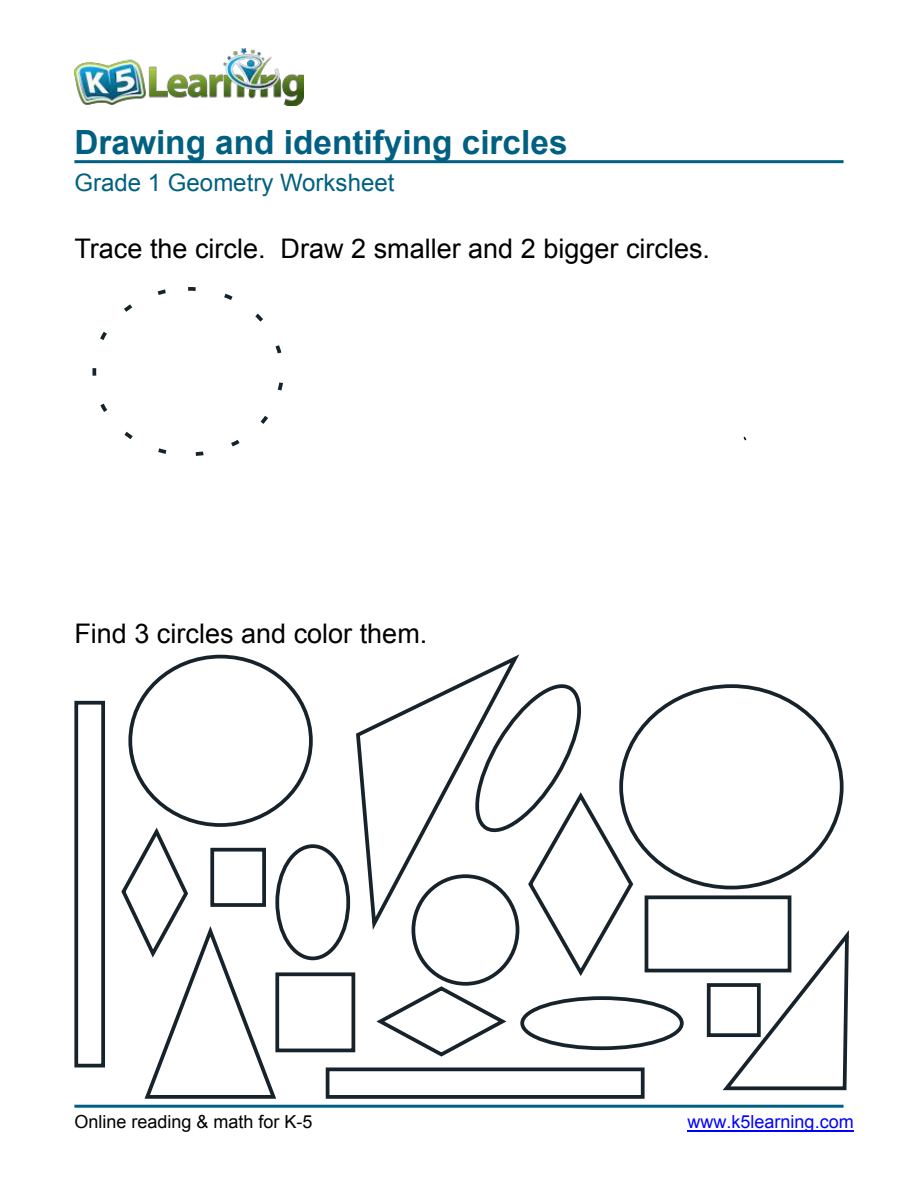
<style>
.page{position:relative;width:918px;height:1188px;background:#fff}
.page>*{position:absolute;margin:0;border:0;box-sizing:border-box;transform-origin:0 0}
.t1{font:700 33.3px "Arial";color:#006081}
.t2{font:27px "Arial";color:#000}
.t3{font:24px "Arial";color:#006081}
.t4{font:18px "Arial";color:#000}
.t5{font:18px "Arial";color:#00f}
</style>
<div class="page">
<img style="left:74px;top:49px;width:230px;height:57px">
<hr style="left:74px;top:160px;width:770px;height:3px;background:#006081">
<hr style="left:74px;top:1105px;width:770px;height:3px;background:#006081">
<hr style="left:687px;top:1130px;width:167px;height:2px;background:#00f">
<div style="left:92px;top:287px;width:192px;height:169px;background:#fff;border:4px dashed #17232b;border-radius:50%"></div>
<div style="left:128px;top:655px;width:185px;height:172px;background:#fff;border:4px solid #17232b;border-radius:50%"></div>
<div style="left:619px;top:684px;width:225px;height:205px;background:#fff;border:4px solid #17232b;border-radius:50%"></div>
<svg style="left:356px;top:654px;width:164px;height:265px"></svg>
<svg style="left:721px;top:924px;width:128px;height:167px"></svg>
<div style="left:275px;top:972px;width:80px;height:80px;background:#fff;border:4px solid #17232b"></div>
<div style="left:707px;top:983px;width:54px;height:54px;background:#fff;border:4px solid #17232b"></div>
<div style="left:326px;top:1067px;width:319px;height:32px;background:#fff;border:4px solid #17232b"></div>
<div style="left:74px;top:701px;width:31px;height:366px;background:#fff;border:4px solid #17232b"></div>
<div style="left:645px;top:895px;width:146px;height:77px;background:#fff;border:4px solid #17232b"></div>
<div style="left:275px;top:844px;width:75px;height:116px;background:#fff;border:4px solid #17232b;border-radius:50%"></div>
<svg style="left:520px;top:996px;width:164px;height:54px"></svg>
<svg style="left:372px;top:679px;width:263px;height:378px"></svg>
<svg style="left:121px;top:823px;width:158px;height:276px"></svg>
<p class="t1" style="left:74px;top:129px;width:495px">Drawing and identifying circles</p>
<p class="t3" style="left:74px;top:174px;width:322px">Grade 1 Geometry Worksheet</p>
<p class="t2" style="left:74px;top:238px;width:637px">Trace the circle. Draw 2 smaller and 2 bigger circles.</p>
<p class="t2" style="left:74px;top:624px;width:354px">Find 3 circles and color them.</p>
<p class="t4" style="left:74px;top:1115px;width:240px">Online reading &amp; math for K-5</p>
<p class="t5" style="left:687px;top:1115px;width:168px">www.k5learning.com</p>
</div>
